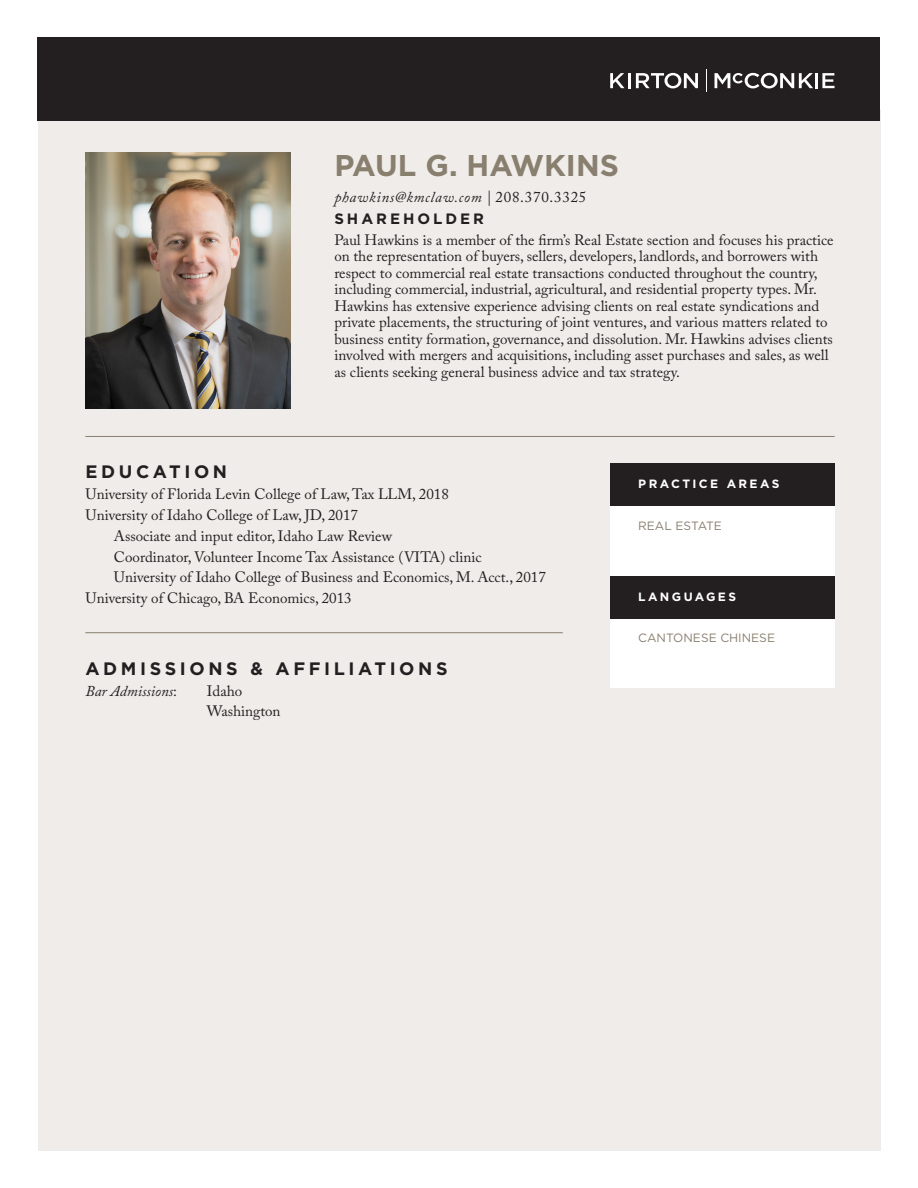
<style>
.page{position:relative;width:918px;height:1188px;background:#fff}
.page>*{position:absolute;margin:0;border:0;box-sizing:border-box;transform-origin:0 0}
.Name_Header{font:700 30px "Gotham";color:#887f6f}
.Section_Header{font:700 18px "Gotham";letter-spacing:.2em;color:#231f20}
.INTRODUCTORY_Paragraph{font:15px/16.5px "Adobe Caslon Pro";color:#231f20}
.Body_Paragraphs{font:15px "Adobe Caslon Pro";color:#231f20}
.Contact_Info{font:italic 15px "Adobe Caslon Pro";letter-spacing:.05em;color:#231f20}
.Body_Paragraphs-2{font:italic 15px "Adobe Caslon Pro";color:#231f20}
.Position_Title_Header{font:700 15px "Gotham";letter-spacing:.2em;color:#231f20}
.CallOUT_Small_Caps{font:12px "Gotham";color:#887f6f}
.CallOUT_Large_Caps{font:700 12px "Gotham";letter-spacing:.2em;color:#fff}
.s1{font-style:normal}
</style>
<div class="page">
<div style="left:38px;top:110px;width:842px;height:1040px;background:#efece9"></div>
<div style="left:38px;top:38px;width:842px;height:83px;background:#231f20"></div>
<svg style="left:610px;top:73px;width:15px;height:15px"></svg>
<svg style="left:636px;top:73px;width:62px;height:15px"></svg>
<hr style="left:815px;top:73px;width:3px;height:15px;background:#fff">
<svg style="left:822px;top:73px;width:13px;height:15px"></svg>
<hr style="left:628px;top:73px;width:3px;height:15px;background:#fff">
<svg style="left:715px;top:73px;width:98px;height:15px"></svg>
<svg style="left:706px;top:69px;width:1px;height:23px"></svg>
<hr style="left:85px;top:632px;width:478px;height:1px;background:#887f6f">
<hr style="left:85px;top:436px;width:750px;height:1px;background:#887f6f">
<img style="left:85px;top:152px;width:206px;height:257px">
<div style="left:610px;top:463px;width:225px;height:225px;background:#fff"></div>
<div style="left:610px;top:576px;width:225px;height:42px;background:#231f20"></div>
<div style="left:610px;top:463px;width:225px;height:43px;background:#231f20"></div>
<p class="Name_Header" style="left:334px;top:146px;width:286px">PAUL G. HAWKINS</p>
<p class="Contact_Info" style="left:334px;top:188px;width:254px">phawkins@kmclaw.com | <span class="s1">208.370.3325</span></p>
<p class="Position_Title_Header" style="left:334px;top:209px;width:151px">SHAREHOLDER</p>
<p class="INTRODUCTORY_Paragraph" style="left:334px;top:231px;width:501px">Paul Hawkins is a member of the firm’s Real Estate section and focuses his practice on the representation of buyers, sellers, developers, landlords, and borrowers with respect to commercial real estate transactions conducted throughout the country, including commercial, industrial, agricultural, and residential property types. Mr.<br>Hawkins has extensive experience advising clients on real estate syndications and private placements, the structuring of joint ventures, and various matters related to business entity formation, governance, and dissolution. Mr. Hawkins advises clients involved with mergers and acquisitions, including asset purchases and sales, as well as clients seeking general business advice and tax strategy.</p>
<p class="Section_Header" style="left:85px;top:460px;width:143px">EDUCATION</p>
<p class="Body_Paragraphs" style="left:85px;top:485px;width:365px">University of Florida Levin College of Law, Tax LLM, 2018</p>
<p class="Body_Paragraphs" style="left:85px;top:506px;width:274px">University of Idaho College of Law, JD, 2017</p>
<p class="Body_Paragraphs" style="left:114px;top:527px;width:280px">Associate and input editor, Idaho Law Review</p>
<p class="Body_Paragraphs" style="left:114px;top:548px;width:369px">Coordinator, Volunteer Income Tax Assistance (VITA) clinic</p>
<p class="Body_Paragraphs" style="left:114px;top:568px;width:433px">University of Idaho College of Business and Economics, M. Acct., 2017</p>
<p class="Body_Paragraphs" style="left:85px;top:589px;width:268px">University of Chicago, BA Economics, 2013</p>
<p class="Section_Header" style="left:85px;top:656px;width:364px">ADMISSIONS &amp; AFFILIATIONS</p>
<p class="Body_Paragraphs-2" style="left:85px;top:682px;width:93px">Bar Admissions<span class="s1">:</span></p>
<p class="Body_Paragraphs" style="left:207px;top:682px;width:37px">Idaho</p>
<p class="Body_Paragraphs" style="left:207px;top:702px;width:75px">Washington</p>
<p class="CallOUT_Large_Caps" style="left:638px;top:476px;width:143px">PRACTICE AREAS</p>
<p class="CallOUT_Small_Caps" style="left:638px;top:518px;width:85px">REAL ESTATE</p>
<p class="CallOUT_Large_Caps" style="left:638px;top:589px;width:99px">LANGUAGES</p>
<p class="CallOUT_Small_Caps" style="left:638px;top:630px;width:138px">CANTONESE CHINESE</p>
</div>
